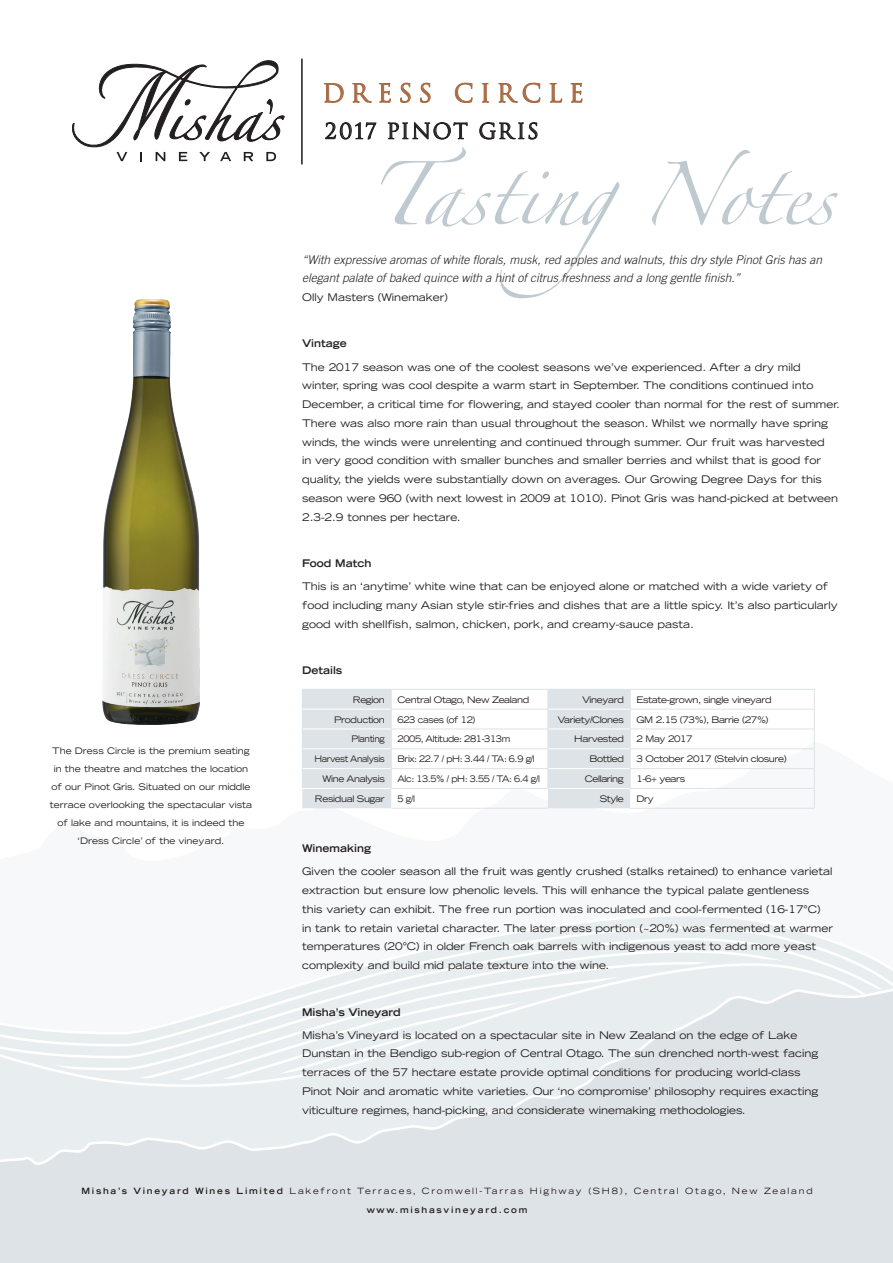
<style>
.page{position:relative;width:893px;height:1263px;background:#fff}
.page>*{position:absolute;margin:0;border:0;box-sizing:border-box;transform-origin:0 0}
.t1{font:56.7px "Zapfino";color:#bfcad0}
.t2{font:24.75px "Trajan";letter-spacing:.25em;color:#a76b43}
.t3{font:21px "Trajan";letter-spacing:.065em;color:#231f20}
.t4{font:italic 300 12px/18.8px "Trade Gothic";color:#231f20}
.t5{font:expanded 10.5px/18.8px "Trade Gothic LH";color:#231f20}
.t6{font:700 expanded 10.5px "Trade Gothic LH";color:#231f20}
.t7{font:expanded 9px "Trade Gothic LH";letter-spacing:-.04em;color:#231f20}
.t8{font:expanded 9px/18px "Trade Gothic LH";color:#231f20;text-align:center}
.t9{font:expanded 9px "Trade Gothic LH";letter-spacing:-.04em;color:#231f20;scale:.93 1}
.t10{font:expanded 9px "Trade Gothic LH";letter-spacing:-.04em;color:#231f20;scale:.95 1}
.t11{font:expanded 9px "Trade Gothic LH";letter-spacing:-.04em;color:#231f20;scale:.9 1}
.t12{font:expanded 8.7px/18.9px "Trade Gothic LH";letter-spacing:.2em;color:#231f20;text-align:center}
.s1{font-weight:700}
</style>
<div class="page">
<div style="left:0;top:1165px;width:893px;height:98px;background:#dee3e7"></div>
<svg style="left:0;top:1096px;width:893px;height:69px;background:#e2e7ea"></svg>
<svg style="left:566px;top:916px;width:208px;height:10px;fill:#e8edef"></svg>
<svg style="left:493px;top:926px;width:325px;height:12px;fill:#e8edef"></svg>
<svg style="left:434px;top:938px;width:417px;height:12px;fill:#e8edef"></svg>
<svg style="left:384px;top:950px;width:493px;height:12px;fill:#e8edef"></svg>
<svg style="left:0;top:998px;width:893px;height:98px;background:#e3e8eb"></svg>
<svg style="left:0;top:963px;width:867px;height:124px;fill:#e8edef"></svg>
<hr style="left:301px;top:59px;width:2px;height:105px;background:#231f20">
<svg style="left:325px;top:122px;width:51px;height:18px"></svg>
<svg style="left:388px;top:122px;width:79px;height:17px"></svg>
<svg style="left:479px;top:122px;width:58px;height:17px"></svg>
<svg style="left:324px;top:83px;width:20px;height:20px"></svg>
<svg style="left:352px;top:83px;width:20px;height:19px"></svg>
<svg style="left:379px;top:83px;width:12px;height:20px"></svg>
<svg style="left:400px;top:83px;width:11px;height:20px"></svg>
<svg style="left:420px;top:83px;width:10px;height:20px"></svg>
<svg style="left:455px;top:83px;width:17px;height:20px"></svg>
<svg style="left:482px;top:83px;width:7px;height:19px"></svg>
<svg style="left:498px;top:83px;width:42px;height:20px"></svg>
<svg style="left:550px;top:83px;width:12px;height:20px"></svg>
<svg style="left:571px;top:83px;width:11px;height:20px"></svg>
<svg style="left:72px;top:60px;width:213px;height:101px"></svg>
<hr style="left:630px;top:689px;width:185px;height:1px;background:#dee3e7">
<hr style="left:630px;top:709px;width:185px;height:1px;background:#dee3e7">
<hr style="left:630px;top:728px;width:185px;height:1px;background:#dee3e7">
<svg style="left:302px;top:689px;width:329px;height:119px"></svg>
<hr style="left:630px;top:748px;width:185px;height:1px;background:#dee3e7">
<hr style="left:391px;top:768px;width:157px;height:1px;background:#dee3e7">
<hr style="left:391px;top:788px;width:157px;height:1px;background:#dee3e7">
<hr style="left:391px;top:808px;width:157px;height:1px;background:#dee3e7">
<hr style="left:630px;top:768px;width:185px;height:1px;background:#dee3e7">
<hr style="left:630px;top:788px;width:185px;height:1px;background:#dee3e7">
<svg style="left:814px;top:690px;width:1px;height:118px"></svg>
<hr style="left:630px;top:808px;width:185px;height:1px;background:#dee3e7">
<img style="left:103px;top:299px;width:96px;height:425px">
<h2 class="t2" style="left:322px;top:78px;width:263px">DRESS CIRCLE</h2>
<h3 class="t3" style="left:325px;top:118px;width:215px">2017 PINOT GRIS</h3>
<p class="t8" style="left:50px;top:741px;width:204px">The Dress Circle is the premium seating in the theatre and matches the location of our Pinot Gris. Situated on our middle terrace overlooking the spectacular vista of lake and mountains, it is indeed the ‘Dress Circle’ of the vineyard.</p>
<h1 class="t1" style="left:369px;top:171px;width:467px">TastingNotes</h1>
<p class="t4" style="left:302px;top:250px;width:522px">“With expressive aromas of white florals, musk, red apples and walnuts, this dry style Pinot Gris has an elegant palate of baked quince with a hint of citrus freshness and a long gentle finish.”</p>
<p class="t5" style="left:302px;top:288px;width:147px">Olly Masters (Winemaker)</p>
<p class="t6" style="left:302px;top:337px;width:46px">Vintage</p>
<p class="t5" style="left:302px;top:357px;width:539px">The 2017 season was one of the coolest seasons we’ve experienced. After a dry mild winter, spring was cool despite a warm start in September. The conditions continued into December, a critical time for flowering, and stayed cooler than normal for the rest of summer.<br>There was also more rain than usual throughout the season. Whilst we normally have spring winds, the winds were unrelenting and continued through summer. Our fruit was harvested<br>in very good condition with smaller bunches and smaller berries and whilst that is good for quality, the yields were substantially down on averages. Our Growing Degree Days for this season were 960 (with next lowest in 2009 at 1010). Pinot Gris was hand-picked at between 2.3-2.9 tonnes per hectare.</p>
<p class="t6" style="left:302px;top:556px;width:71px">Food Match</p>
<p class="t5" style="left:302px;top:577px;width:537px">This is an ‘anytime’ white wine that can be enjoyed alone or matched with a wide variety of food including many Asian style stir-fries and dishes that are a little spicy. It’s also particularly good with shellfish, salmon, chicken, pork, and creamy-sauce pasta.</p>
<p class="t6" style="left:302px;top:664px;width:42px">Details</p>
<p class="t7" style="left:353px;top:694px;width:34px">Region</p>
<p class="t7" style="left:397px;top:694px;width:133px">Central Otago, New Zealand</p>
<p class="t7" style="left:582px;top:694px;width:43px">Vineyard</p>
<p class="t7" style="left:636px;top:694px;width:137px">Estate-grown, single vineyard</p>
<p class="t7" style="left:334px;top:713px;width:52px">Production</p>
<p class="t10" style="left:397px;top:713px;width:83px">623 cases (of 12)</p>
<p class="t7" style="left:558px;top:713px;width:68px">Variety/Clones</p>
<p class="t7" style="left:636px;top:713px;width:134px">GM 2.15 (73%), Barrie (27%)</p>
<p class="t11" style="left:352px;top:733px;width:38px">Planting</p>
<p class="t10" style="left:397px;top:733px;width:120px">2005, Altitude: 281-313m</p>
<p class="t7" style="left:574px;top:733px;width:51px">Harvested</p>
<p class="t7" style="left:636px;top:733px;width:58px">2 May 2017</p>
<p class="t11" style="left:314px;top:753px;width:80px">Harvest Analysis</p>
<p class="t9" style="left:397px;top:753px;width:149px">Brix: 22.7 / pH: 3.44 / TA: 6.9 g/l</p>
<p class="t7" style="left:590px;top:753px;width:36px">Bottled</p>
<p class="t7" style="left:636px;top:753px;width:152px">3 October 2017 (Stelvin closure)</p>
<p class="t7" style="left:322px;top:773px;width:64px">Wine Analysis</p>
<p class="t9" style="left:397px;top:773px;width:155px">Alc: 13.5% / pH: 3.55 / TA: 6.4 g/l</p>
<p class="t7" style="left:585px;top:773px;width:41px">Cellaring</p>
<p class="t7" style="left:636px;top:773px;width:50px">1-6+ years</p>
<p class="t7" style="left:315px;top:793px;width:72px">Residual Sugar</p>
<p class="t9" style="left:397px;top:793px;width:20px">5 g/l</p>
<p class="t7" style="left:600px;top:793px;width:26px">Style</p>
<p class="t7" style="left:636px;top:793px;width:19px">Dry</p>
<p class="t6" style="left:302px;top:841px;width:70px">Winemaking</p>
<p class="t5" style="left:302px;top:862px;width:532px">Given the cooler season all the fruit was gently crushed (stalks retained) to enhance varietal extraction but ensure low phenolic levels. This will enhance the typical palate gentleness<br>this variety can exhibit. The free run portion was inoculated and cool-fermented (16-17°C)<br>in tank to retain varietal character. The later press portion (~20%) was fermented at warmer temperatures (20°C) in older French oak barrels with indigenous yeast to add more yeast complexity and build mid palate texture into the wine.</p>
<p class="t6" style="left:302px;top:1005px;width:100px">Misha’s Vineyard</p>
<p class="t5" style="left:302px;top:1025px;width:518px">Misha’s Vineyard is located on a spectacular site in New Zealand on the edge of Lake Dunstan in the Bendigo sub-region of Central Otago. The sun drenched north-west facing terraces of the 57 hectare estate provide optimal conditions for producing world-class Pinot Noir and aromatic white varieties. Our ‘no compromise’ philosophy requires exacting viticulture regimes, hand-picking, and considerate winemaking methodologies.</p>
<p class="t12" style="left:82px;top:1181px;width:732px"><span class="s1">Misha’s Vineyard Wines Limited</span> Lakefront Terraces, Cromwell-Tarras Highway (SH8), Central Otago, New Zealand <span class="s1">www.mishasvineyard.com</span></p>
</div>
